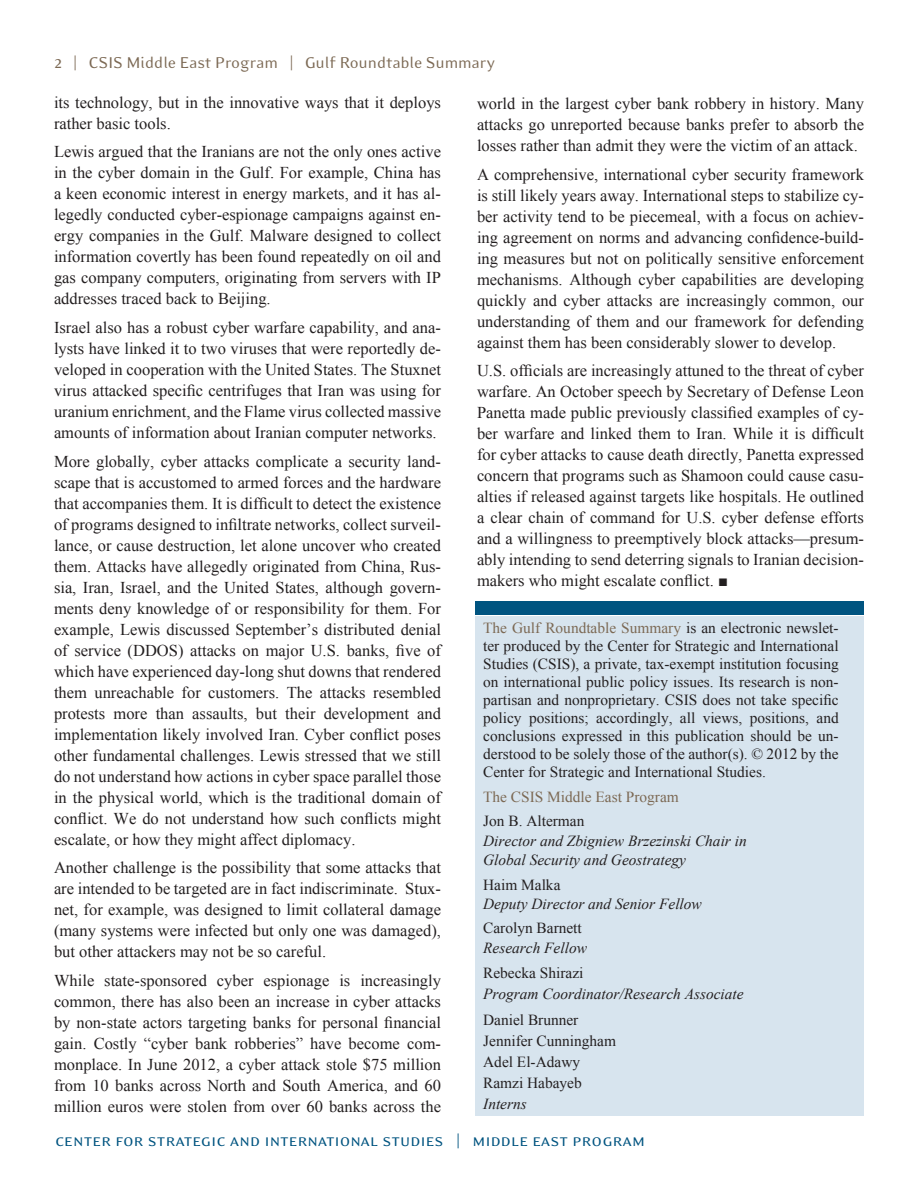
<style>
.page{position:relative;width:918px;height:1188px;background:#fff}
.page>*{position:absolute;margin:0;border:0;box-sizing:border-box;transform-origin:0 0}
.t1{font:18px "Eidetic Modern Smallcaps";letter-spacing:.005em;color:#005480}
.t2{font:18px "Eidetic Modern";color:#7c6954}
.menc_main_body_text{font:16.5px/21px "Times New Roman";color:#231f20;text-align:justify}
.menc_main_body_text-2{font:15.3px/18px "Times New Roman";color:#231f20;text-align:justify}
.menc_main_body_text-3{font:italic 15.3px "Times New Roman";color:#231f20}
.menc_main_body_text-4{font:15.3px "Times New Roman";color:#7c6954}
.s1{color:#7c6954}
</style>
<div class="page">
<div style="left:476px;top:616px;width:388px;height:500px;background:#d7e4ee"></div>
<div style="left:476px;top:601px;width:388px;height:13px;background:#005480"></div>
<p class="t2" style="left:54px;top:53px;width:443px">2 | CSIS Middle East Program | Gulf Roundtable Summary</p>
<p class="menc_main_body_text" style="left:54px;top:92px;width:389px">its technology, but in the innovative ways that it deploys rather basic tools.</p>
<p class="menc_main_body_text" style="left:54px;top:141px;width:389px">Lewis argued that the Iranians are not the only ones active in the cyber domain in the Gulf. For example, China has a keen economic interest in energy markets, and it has al&shy;legedly conducted cyber-espionage campaigns against en&shy;ergy companies in the Gulf. Malware designed to collect information covertly has been found repeatedly on oil and gas company computers, originating from servers with IP addresses traced back to Beijing.</p>
<p class="menc_main_body_text" style="left:54px;top:317px;width:389px">Israel also has a robust cyber warfare capability, and ana&shy;lysts have linked it to two viruses that were reportedly de&shy;veloped in cooperation with the United States. The Stuxnet virus attacked specific centrifuges that Iran was using for uranium enrichment, and the Flame virus collected massive amounts of information about Iranian computer networks.</p>
<p class="menc_main_body_text" style="left:54px;top:450px;width:389px">More globally, cyber attacks complicate a security land&shy;scape that is accustomed to armed forces and the hardware that accompanies them. It is difficult to detect the existence of programs designed to infiltrate networks, collect surveil&shy;lance, or cause destruction, let alone uncover who created them. Attacks have allegedly originated from China, Rus&shy;sia, Iran, Israel, and the United States, although govern&shy;ments deny knowledge of or responsibility for them. For example, Lewis discussed September’s distributed denial of service (DDOS) attacks on major U.S. banks, five of which have experienced day-long shut downs that rendered them unreachable for customers. The attacks resembled protests more than assaults, but their development and implementation likely involved Iran. Cyber conflict poses other fundamental challenges. Lewis stressed that we still do not understand how actions in cyber space parallel those in the physical world, which is the traditional domain of conflict. We do not understand how such conflicts might escalate, or how they might affect diplomacy.</p>
<p class="menc_main_body_text" style="left:54px;top:857px;width:389px">Another challenge is the possibility that some attacks that are intended to be targeted are in fact indiscriminate. Stux&shy;net, for example, was designed to limit collateral damage (many systems were infected but only one was damaged), but other attackers may not be so careful.</p>
<p class="menc_main_body_text" style="left:54px;top:969px;width:389px">While state-sponsored cyber espionage is increasingly common, there has also been an increase in cyber attacks by non-state actors targeting banks for personal financial gain. Costly “cyber bank robberies” have become com&shy;monplace. In June 2012, a cyber attack stole $75 million from 10 banks across North and South America, and 60 million euros were stolen from over 60 banks across the</p>
<p class="menc_main_body_text" style="left:477px;top:93px;width:389px">world in the largest cyber bank robbery in history. Many attacks go unreported because banks prefer to absorb the losses rather than admit they were the victim of an attack.</p>
<p class="menc_main_body_text" style="left:477px;top:163px;width:389px">A comprehensive, international cyber security framework is still likely years away. International steps to stabilize cy&shy;ber activity tend to be piecemeal, with a focus on achiev&shy;ing agreement on norms and advancing confidence-build&shy;ing measures but not on politically sensitive enforcement mechanisms. Although cyber capabilities are developing quickly and cyber attacks are increasingly common, our understanding of them and our framework for defending against them has been considerably slower to develop.</p>
<p class="menc_main_body_text" style="left:477px;top:360px;width:389px">U.S. officials are increasingly attuned to the threat of cyber warfare. An October speech by Secretary of Defense Leon Panetta made public previously classified examples of cy&shy;ber warfare and linked them to Iran. While it is difficult for cyber attacks to cause death directly, Panetta expressed concern that programs such as Shamoon could cause casu&shy;alties if released against targets like hospitals. He outlined a clear chain of command for U.S. cyber defense efforts and a willingness to preemptively block attacks—presum&shy;ably intending to send deterring signals to Iranian decision&shy;makers who might escalate conflict. ■</p>
<p class="menc_main_body_text-2" style="left:483px;top:618px;width:357px"><span class="s1">The Gulf Roundtable Summary</span> is an electronic newslet&shy;ter produced by the Center for Strategic and International Studies (CSIS), a private, tax-exempt institution focusing on international public policy issues. Its research is non&shy;partisan and nonproprietary. CSIS does not take specific policy positions; accordingly, all views, positions, and conclusions expressed in this publication should be un&shy;derstood to be solely those of the author(s). © 2012 by the Center for Strategic and International Studies.</p>
<p class="menc_main_body_text-4" style="left:483px;top:787px;width:197px">The CSIS Middle East Program</p>
<p class="menc_main_body_text-2" style="left:483px;top:812px;width:103px">Jon B. Alterman</p>
<p class="menc_main_body_text-3" style="left:483px;top:830px;width:265px">Director and Zbigniew Brzezinski Chair in</p>
<p class="menc_main_body_text-3" style="left:483px;top:850px;width:204px">Global Security and Geostrategy</p>
<p class="menc_main_body_text-2" style="left:483px;top:875px;width:79px">Haim Malka</p>
<p class="menc_main_body_text-3" style="left:483px;top:893px;width:220px">Deputy Director and Senior Fellow</p>
<p class="menc_main_body_text-2" style="left:483px;top:919px;width:100px">Carolyn Barnett</p>
<p class="menc_main_body_text-3" style="left:483px;top:937px;width:105px">Research Fellow</p>
<p class="menc_main_body_text-2" style="left:483px;top:964px;width:102px">Rebecka Shirazi</p>
<p class="menc_main_body_text-3" style="left:483px;top:984px;width:262px">Program Coordinator/Research Associate</p>
<p class="menc_main_body_text-2" style="left:483px;top:1010px;width:97px">Daniel Brunner</p>
<p class="menc_main_body_text-2" style="left:483px;top:1031px;width:134px">Jennifer Cunningham</p>
<p class="menc_main_body_text-2" style="left:483px;top:1052px;width:98px">Adel El-Adawy</p>
<p class="menc_main_body_text-2" style="left:483px;top:1073px;width:100px">Ramzi Habayeb</p>
<p class="menc_main_body_text-3" style="left:483px;top:1093px;width:45px">Interns</p>
<p class="t1" style="left:55px;top:1131px;width:591px">center for strategic and international studies | middle east program</p>
</div>
